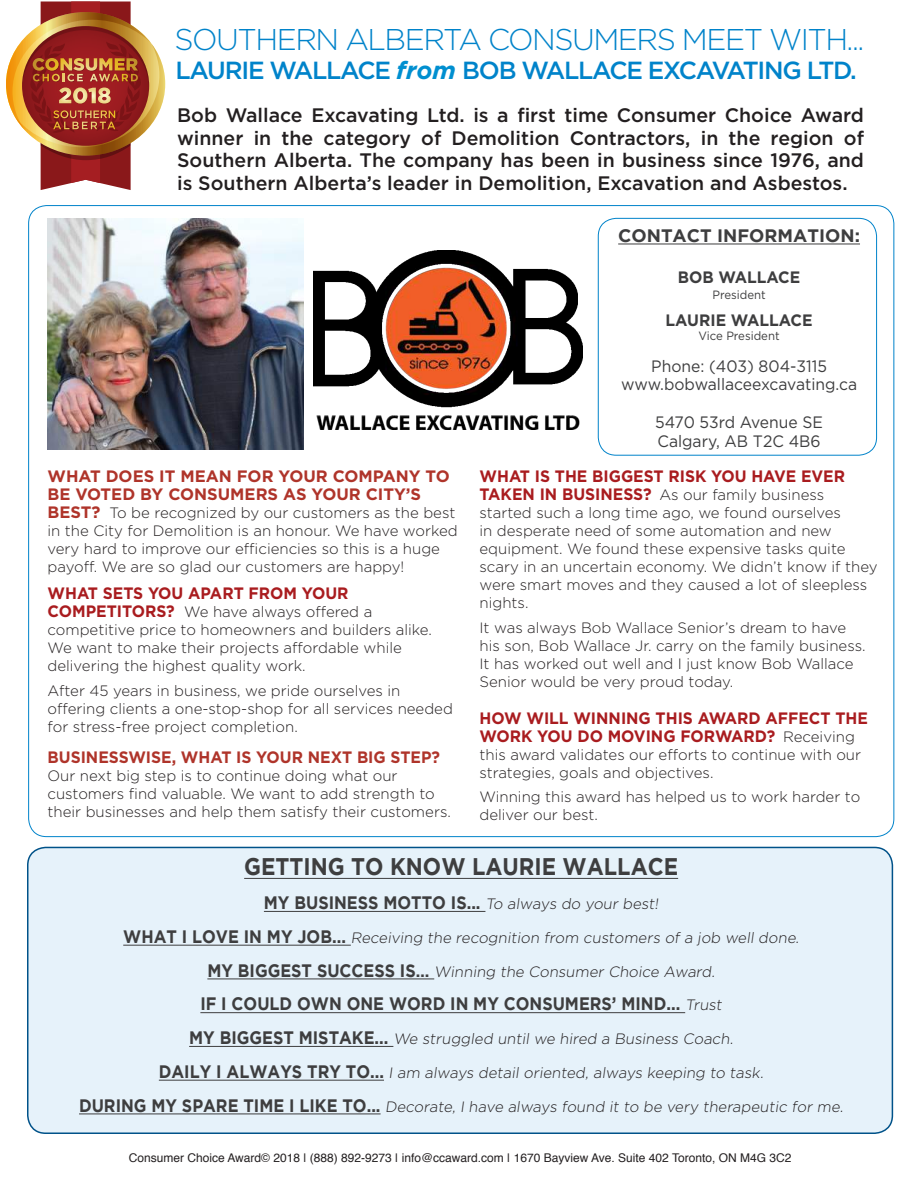
<style>
.page{position:relative;width:918px;height:1188px;background:#fff}
.page>*{position:absolute;margin:0;border:0;box-sizing:border-box;transform-origin:0 0}
.t1{font:300 30px "Gotham";letter-spacing:-.05em;color:#0083ca}
.t2{font:500 24.75px "Gotham";letter-spacing:-.05em;color:#0083ca}
.t3{font:700 24px "Gotham";color:#3e3e3f;scale:.9 1}
.t4{font:500 19.5px/22.5px "Gotham";color:#231f20;text-align:justify}
.t5{font:700 18px "Gotham";color:#3e3e3f;scale:.9 1}
.t6{font:700 18px "Gotham";color:#3e3e3f}
.t7{font:700 16.5px/18px "Gotham";color:#a91c1f;scale:.95 1}
.t8{font:16.5px/18.8px "Gotham";color:#3e3e3f;text-align:center;scale:.95 1}
.t9{font:700 16.5px/18px "Gotham";color:#af342a}
.t10{font:700 16.5px "Gotham";color:#af342a;scale:.95 1}
.t11{font:700 16.5px "Gotham";color:#3e3e3f;scale:.95 1}
.t12{font:300 15px/18px "Gotham";color:#231f20}
.t13{font:12px "Helvetica";color:#231f20}
.t14{font:12px "Gotham";color:#3e3e3f;scale:.95 1}
.s1{font-weight:700;font-style:italic;color:#008fd0}
.s2{font-weight:700;font-size:16.5px;color:#af342a}
.s3{font-weight:700;font-size:16.5px;color:#a91c1f}
.s4{font-weight:300;font-size:15px;color:#231f20}
.s5{font-weight:700;font-size:18px;color:#3e3e3f}
</style>
<div class="page">
<div style="left:598px;top:218px;width:279px;height:238px;border:1px solid #0083ca;border-radius:18px"></div>
<div style="left:28px;top:847px;width:864px;height:286px;background:#e6f2fa;border-radius:18px"></div>
<div style="left:27px;top:847px;width:866px;height:287px;border:2px solid #005289;border-radius:18px"></div>
<hr style="left:244px;top:878px;width:434px;height:1px;background:#3e3e3f">
<hr style="left:264px;top:911px;width:221px;height:1px;background:#3e3e3f">
<hr style="left:123px;top:945px;width:228px;height:1px;background:#3e3e3f">
<hr style="left:207px;top:979px;width:227px;height:1px;background:#3e3e3f">
<hr style="left:200px;top:1012px;width:485px;height:1px;background:#3e3e3f">
<hr style="left:189px;top:1046px;width:204px;height:1px;background:#3e3e3f">
<hr style="left:159px;top:1080px;width:225px;height:1px;background:#3e3e3f">
<hr style="left:79px;top:1114px;width:302px;height:1px;background:#3e3e3f">
<hr style="left:618px;top:244px;width:242px;height:1px;background:#3e3e3f">
<svg style="left:6px;top:2px;width:159px;height:188px"></svg>
<img style="left:48px;top:219px;width:255px;height:231px">
<img style="left:314px;top:250px;width:269px;height:179px">
<h1 class="t1" style="left:175px;top:24px;width:691px">SOUTHERN ALBERTA CONSUMERS MEET WITH...</h1>
<h2 class="t2" style="left:176px;top:56px;width:683px">LAURIE WALLACE <span class="s1">from</span> BOB WALLACE EXCAVATING LTD.</h2>
<p class="t4" style="left:177px;top:103px;width:688px">Bob Wallace Excavating Ltd. is a first time Consumer Choice Award winner in the category of Demolition Contractors, in the region of Southern Alberta. The company has been in business since 1976, and is Southern Alberta’s leader in Demolition, Excavation and Asbestos.</p>
<p class="t9" style="left:48px;top:467px;width:404px">WHAT DOES IT MEAN FOR YOUR COMPANY TO<br>BE VOTED BY CONSUMERS AS YOUR CITY’S</p>
<p class="t12" style="left:48px;top:504px;width:412px"><span class="s2">BEST?</span> To be recognized by our customers as the best in the City for Demolition is an honour. We have worked very hard to improve our efficiencies so this is a huge payoff. We are so glad our customers are happy!</p>
<p class="t7" style="left:48px;top:584px;width:318px">WHAT SETS YOU APART FROM YOUR</p>
<p class="t12" style="left:48px;top:602px;width:386px"><span class="s3">COMPETITORS?</span> We have always offered a competitive price to homeowners and builders alike.<br>We want to make their projects affordable while delivering the highest quality work.</p>
<p class="t12" style="left:48px;top:681px;width:407px">After 45 years in business, we pride ourselves in offering clients a one-stop-shop for all services needed for stress-free project completion.</p>
<p class="t10" style="left:48px;top:747px;width:415px">BUSINESSWISE, WHAT IS YOUR NEXT BIG STEP?</p>
<p class="t12" style="left:48px;top:766px;width:405px">Our next big step is to continue doing what our customers find valuable. We want to add strength to their businesses and help them satisfy their customers.</p>
<p class="t6" style="left:618px;top:225px;width:243px">CONTACT INFORMATION:</p>
<p class="t11" style="left:678px;top:268px;width:130px">BOB WALLACE</p>
<p class="t14" style="left:712px;top:288px;width:58px">President</p>
<p class="t11" style="left:666px;top:310px;width:156px">LAURIE WALLACE</p>
<p class="t14" style="left:699px;top:329px;width:87px">Vice President</p>
<p class="t8" style="left:621px;top:356px;width:250px">Phone: (403) 804-3115 www.bobwallaceexcavating.ca</p>
<p class="t8" style="left:655px;top:412px;width:178px;text-align:left">5470 53rd Avenue SE<br>Calgary, AB T2C 4B6</p>
<p class="t7" style="left:480px;top:467px;width:386px">WHAT IS THE BIGGEST RISK YOU HAVE EVER</p>
<p class="t12" style="left:480px;top:486px;width:400px"><span class="s3">TAKEN IN BUSINESS?</span> As our family business started such a long time ago, we found ourselves<br>in desperate need of some automation and new equipment. We found these expensive tasks quite scary in an uncertain economy. We didn’t know if they were smart moves and they caused a lot of sleepless nights.</p>
<p class="t12" style="left:480px;top:619px;width:388px">It was always Bob Wallace Senior’s dream to have his son, Bob Wallace Jr. carry on the family business.<br>It has worked out well and I just know Bob Wallace Senior would be very proud today.</p>
<p class="t7" style="left:480px;top:708px;width:410px">HOW WILL WINNING THIS AWARD AFFECT THE<br>WORK YOU DO MOVING FORWARD? <span class="s4">Receiving</span></p>
<p class="t12" style="left:480px;top:745px;width:383px">this award validates our efforts to continue with our strategies, goals and objectives.</p>
<p class="t12" style="left:480px;top:788px;width:382px">Winning this award has helped us to work harder to deliver our best.</p>
<h3 class="t3" style="left:244px;top:853px;width:484px">GETTING TO KNOW LAURIE WALLACE</h3>
<p class="t5" style="left:264px;top:892px;width:442px">MY BUSINESS MOTTO IS... <span class="s4">To always do your best!</span></p>
<p class="t12" style="left:123px;top:928px;width:680px"><span class="s5">WHAT I LOVE IN MY JOB...</span> Receiving the recognition from customers of a job well done.</p>
<p class="t12" style="left:207px;top:962px;width:511px"><span class="s5">MY BIGGEST SUCCESS IS…</span> Winning the Consumer Choice Award.</p>
<p class="t5" style="left:200px;top:994px;width:583px">IF I COULD OWN ONE WORD IN MY CONSUMERS’ MIND... <span class="s4">Trust</span></p>
<p class="t12" style="left:189px;top:1030px;width:548px"><span class="s5">MY BIGGEST MISTAKE...</span> We struggled until we hired a Business Coach.</p>
<p class="t12" style="left:159px;top:1063px;width:608px"><span class="s5">DAILY I ALWAYS TRY TO...</span> I am always detail oriented, always keeping to task.</p>
<p class="t12" style="left:79px;top:1097px;width:768px"><span class="s5">DURING MY SPARE TIME I LIKE TO...</span> Decorate, I have always found it to be very therapeutic for me.</p>
<p class="t13" style="left:129px;top:1148px;width:664px">Consumer Choice Award© 2018 | (888) 892-9273 | info@ccaward.com | 1670 Bayview Ave. Suite 402 Toronto, ON M4G 3C2</p>
</div>
